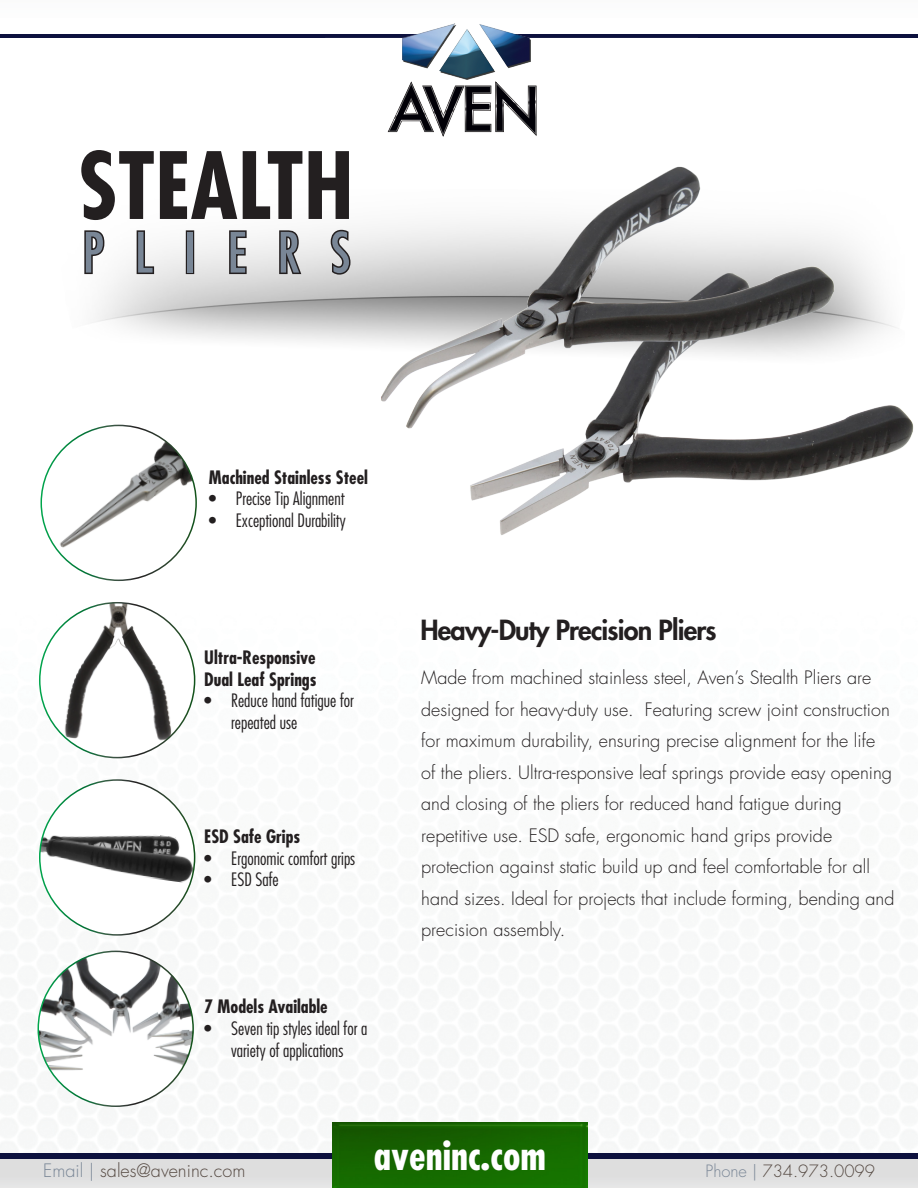
<style>
.page{position:relative;width:918px;height:1188px;background:#fff}
.page>*{position:absolute;margin:0;border:0;box-sizing:border-box;transform-origin:0 0}
.t1{font:700 condensed 90px "Futura";color:#231f20}
.t2{font:condensed 54px "Futura";letter-spacing:.58em;color:#798696}
.t3{font:700 condensed 39.9px "Futura";color:#fff}
.t4{font:800 27px "Futura";letter-spacing:-.03em;color:#231f20}
.t5{font:300 18px/31.5px "Futura";color:#231f20}
.t6{font:300 condensed 18px/21.6px "Futura";color:#231f20}
.t7{font:700 condensed 18px "Futura";color:#231f20}
.t8{font:300 18px "Futura";color:#544841}
.t9{font:300 16.5px "Futura";color:#544841}
.s1{color:#798696}
</style>
<div class="page">
<img style="left:0;top:668px;width:918px;height:486px">
<img style="left:43px;top:228px;width:827px;height:375px">
<svg style="left:0;top:1154px;width:918px;height:6px;background:#2f3358"></svg>
<div style="left:0;top:1160px;width:918px;height:28px;background:#dedede"></div>
<img style="left:333px;top:1122px;width:254px;height:66px">
<img style="left:460px;top:271px;width:454px;height:290px">
<svg style="left:0;top:34px;width:918px;height:4px;background:#0d113e"></svg>
<svg style="left:388px;top:81px;width:149px;height:55px"></svg>
<img style="left:402px;top:23px;width:129px;height:57px">
<svg style="left:83px;top:229px;width:23px;height:47px"></svg>
<svg style="left:135px;top:229px;width:21px;height:47px"></svg>
<div style="left:186px;top:230px;width:8px;height:44px;border:3px solid #231f20"></div>
<svg style="left:228px;top:229px;width:20px;height:47px"></svg>
<svg style="left:278px;top:229px;width:25px;height:47px"></svg>
<svg style="left:329px;top:228px;width:23px;height:48px"></svg>
<img style="left:376px;top:166px;width:468px;height:289px">
<img style="left:41px;top:425px;width:155px;height:155px;border-radius:77px">
<img style="left:40px;top:603px;width:155px;height:154px">
<div style="left:40px;top:780px;width:155px;height:155px;background:#fff;border-radius:50%"></div>
<img style="left:40px;top:821px;width:155px;height:63px">
<img style="left:38px;top:951px;width:155px;height:155px;border-radius:77px">
<p class="t1" style="left:78px;top:130px;width:277px">STEALTH</p>
<p class="t2" style="left:83px;top:220px;width:269px">PLIERS</p>
<p class="t7" style="left:209px;top:466px;width:161px">Machined Stainless Steel</p>
<p class="t6" style="left:209px;top:488px;width:137px">• Precise Tip Alignment</p>
<p class="t6" style="left:209px;top:509px;width:138px">• Exceptional Durability</p>
<p class="t7" style="left:204px;top:646px;width:113px">Ultra-Responsive</p>
<p class="t7" style="left:204px;top:668px;width:114px">Dual Leaf Springs</p>
<p class="t6" style="left:231px;top:690px;width:124px;text-indent:-27px">• Reduce hand fatigue for repeated use</p>
<p class="t7" style="left:204px;top:825px;width:98px">ESD Safe Grips</p>
<p class="t6" style="left:204px;top:847px;width:152px">• Ergonomic comfort grips</p>
<p class="t6" style="left:204px;top:869px;width:76px">• ESD Safe</p>
<p class="t7" style="left:204px;top:996px;width:125px">7 Models Available</p>
<p class="t6" style="left:204px;top:1018px;width:165px;text-align:center">• Seven tip styles ideal for a variety of applications</p>
<p class="t4" style="left:420px;top:613px;width:298px">Heavy-Duty Precision Pliers</p>
<p class="t5" style="left:421px;top:663px;width:472px">Made from machined stainless steel, Aven’s Stealth Pliers are designed for heavy-duty use. Featuring screw joint construction for maximum durability, ensuring precise alignment for the life of the pliers. Ultra-responsive leaf springs provide easy opening and closing of the pliers for reduced hand fatigue during</p>
<p class="t5" style="left:421px;top:820px;width:412px">repetitive use. ESD safe, ergonomic hand grips provide</p>
<p class="t5" style="left:421px;top:852px;width:475px">protection against static build up and feel comfortable for all hand sizes. Ideal for projects that include forming, bending and precision assembly.</p>
<p class="t3" style="left:374px;top:1130px;width:174px">aveninc.com</p>
<p class="t8" style="left:43px;top:1160px;width:204px"><span class="s1">Email |</span> sales@aveninc.com</p>
<p class="t9" style="left:706px;top:1161px;width:171px"><span class="s1">Phone |</span> 734.973.0099</p>
</div>
